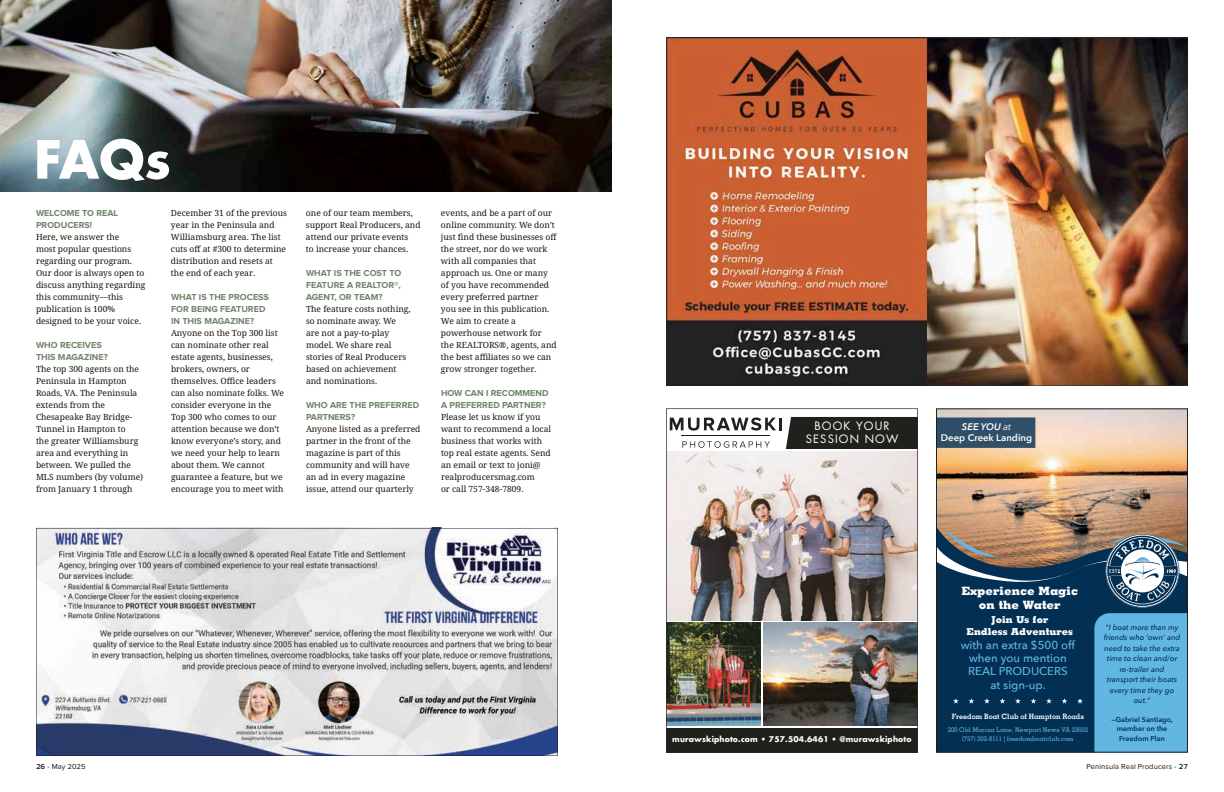
<style>
.page{position:relative;width:1224px;height:792px;background:#fff}
.page>*{position:absolute;margin:0;border:0;box-sizing:border-box;transform-origin:0 0}
.t1{font:700 51.3px "Futura Std";color:#fff}
.t2{font:500 11.5px/13.4px "Avenir Next";color:#61b7e2;text-align:center}
.t3{font:800 11.5px/13.8px "Memphis LT Std";color:#fff;text-align:center}
.t4{font:11.2px/13.5px "Futura Std";letter-spacing:.1em;color:#fff;text-align:center}
.t5{font:800 9.6px/11.5px "Memphis LT Std";color:#fff;text-align:center}
.t6{font:600 9.6px/11.5px "Avenir Next";color:#fff;text-align:center}
.t7{font:700 9px/12px "Proxima Nova";color:#6f846b}
.t8{font:8.5px/12px "Avrile Serif";color:#171713}
.t9{font:italic 500 7.7px/10.5px "Avenir Next";color:#032f53;text-align:center}
.t10{font:700 7.7px "Futura Std";letter-spacing:.02em;color:#fff}
.t11{font:7.5px "Proxima Nova";letter-spacing:.015em;color:#171713}
.t12{font:700 7.3px "Memphis LT Std";color:#fff}
.t13{font:600 7.1px/9.4px "Avenir Next";color:#032f53;text-align:center}
.t14{font:500 6.5px/9px "Memphis LT Std";color:#61b7e2;text-align:center}
.s1{font-style:italic}
.s2{font-weight:400;font-style:italic}
.s3{font-weight:600}
.s4{color:#31a5d9}
</style>
<div class="page">
<img style="left:666px;top:408px;width:252px;height:345px">
<img style="left:666px;top:38px;width:522px;height:348px">
<img style="left:0;top:0;width:612px;height:192px">
<svg style="left:936px;top:408px;width:252px;height:345px;background:#627179"></svg>
<svg style="left:36px;top:528px;width:522px;height:228px"></svg>
<h1 class="t1" style="left:34px;top:125px;width:139px">FAQs</h1>
<p class="t7" style="left:36px;top:207px;width:84px">WELCOME TO REAL<br>PRODUCERS!</p>
<p class="t8" style="left:36px;top:231px;width:111px">Here, we answer the<br>most popular questions regarding our program.<br>Our door is always open to discuss anything regarding this community—this publication is 100% designed to be your voice.</p>
<p class="t7" style="left:36px;top:339px;width:73px">WHO RECEIVES<br>THIS MAGAZINE?</p>
<p class="t8" style="left:36px;top:363px;width:109px">The top 300 agents on the<br>Peninsula in Hampton<br>Roads, VA. The Peninsula extends from the<br>Chesapeake Bay Bridge-<br>Tunnel in Hampton to<br>the greater Williamsburg area and everything in between. We pulled the<br>MLS numbers (by volume) from January 1 through</p>
<p class="t8" style="left:171px;top:207px;width:118px">December 31 of the previous year in the Peninsula and<br>Williamsburg area. The list cuts off at #300 to determine distribution and resets at the end of each year.</p>
<p class="t7" style="left:171px;top:291px;width:100px">WHAT IS THE PROCESS<br>FOR BEING FEATURED<br>IN THIS MAGAZINE?</p>
<p class="t8" style="left:171px;top:327px;width:114px">Anyone on the Top 300 list can nominate other real estate agents, businesses, brokers, owners, or themselves. Office leaders can also nominate folks. We consider everyone in the<br>Top 300 who comes to our attention because we don’t know everyone’s story, and we need your help to learn about them. We cannot guarantee a feature, but we encourage you to meet with</p>
<p class="t8" style="left:306px;top:207px;width:116px">one of our team members, support Real Producers, and attend our private events<br>to increase your chances.</p>
<p class="t7" style="left:306px;top:267px;width:97px;text-align:justify">WHAT IS THE COST TO FEATURE A REALTOR®, AGENT, OR TEAM?</p>
<p class="t8" style="left:306px;top:303px;width:106px">The feature costs nothing, so nominate away. We are not a pay-to-play model. We share real stories of Real Producers based on achievement and nominations.</p>
<p class="t7" style="left:306px;top:399px;width:115px">WHO ARE THE PREFERRED<br>PARTNERS?</p>
<p class="t8" style="left:306px;top:423px;width:116px">Anyone listed as a preferred partner in the front of the magazine is part of this community and will have an ad in every magazine issue, attend our quarterly</p>
<p class="t8" style="left:441px;top:207px;width:118px">events, and be a part of our online community. We don’t just find these businesses off the street, nor do we work with all companies that approach us. One or many of you have recommended every preferred partner<br>you see in this publication.<br>We aim to create a powerhouse network for<br>the REALTORS®, agents, and the best affiliates so we can grow stronger together.</p>
<p class="t7" style="left:441px;top:387px;width:109px">HOW CAN I RECOMMEND<br>A PREFERRED PARTNER?</p>
<p class="t8" style="left:441px;top:411px;width:112px">Please let us know if you want to recommend a local business that works with top real estate agents. Send an email or text to joni@ realproducersmag.com<br>or call 757-348-7809.</p>
<h3 class="t4" style="left:806px;top:419px;width:94px">BOOK YOUR<br>SESSION NOW</h3>
<p class="t6" style="left:941px;top:420px;width:93px"><span class="s1">SEE YOU</span> <span class="s2">at<br></span>Deep Creek Landing</p>
<p class="t10" style="left:672px;top:734px;width:241px">murawskiphoto.com • 757.504.6461 • @murawskiphoto</p>
<h2 class="t3" style="left:961px;top:584px;width:118px">Experience Magic on the Water</h2>
<p class="t5" style="left:967px;top:614px;width:108px">Join Us for<br>Endless Adventures</p>
<h2 class="t2" style="left:961px;top:638px;width:116px">with an extra $500 off when you mention<br>REAL PRODUCERS<br>at sign-up.</h2>
<p class="t12" style="left:952px;top:712px;width:134px">Freedom Boat Club of Hampton Roads</p>
<p class="t14" style="left:948px;top:725px;width:142px">200 Old Marina Lane, Newport News VA 23602 (757) 302-8111 | freedomboatclub.com</p>
<p class="t9" style="left:1104px;top:622px;width:78px">"I boat more than my friends who 'own' and need to take the extra time to clean and/or re-trailer and transport their boats every time they go out."</p>
<p class="t13" style="left:1111px;top:715px;width:63px">—Gabriel Santiago, member on the<br>Freedom Plan</p>
<p class="t11" style="left:36px;top:762px;width:51px"><span class="s3">26</span> <span class="s4">•</span> May 2025</p>
<p class="t11" style="left:1086px;top:762px;width:103px">Peninsula Real Producers <span class="s4">•</span> <span class="s3">27</span></p>
</div>
